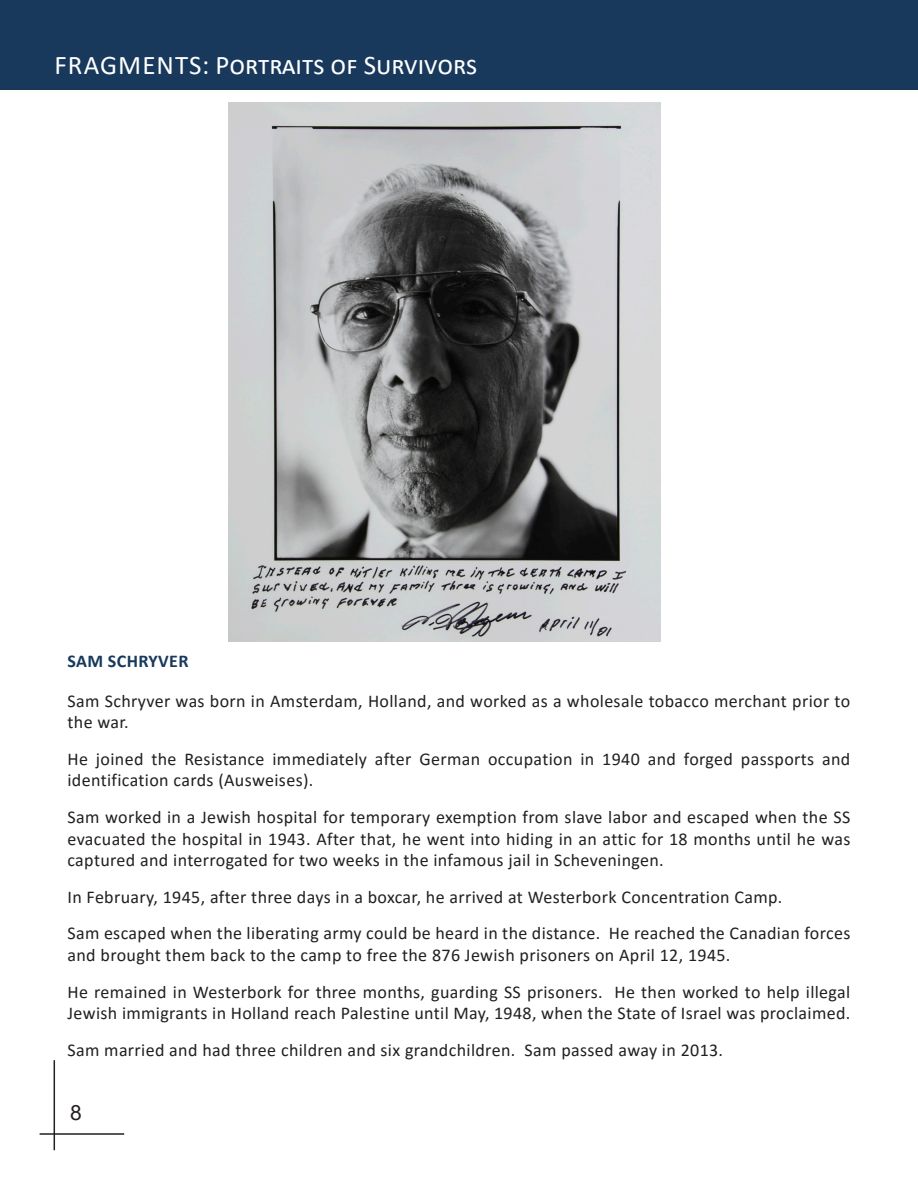
<style>
.page{position:relative;width:918px;height:1188px;background:#fff}
.page>*{position:absolute;margin:0;border:0;box-sizing:border-box;transform-origin:0 0}
.t1{font:27px "Calibri";color:#fff}
.t2{font:21px "Arial";color:#231f20}
.t3{font:18px/21.6px "Calibri";letter-spacing:.02em;color:#231f20}
.t4{font:700 18px "Calibri";letter-spacing:.02em;color:#18395c}
</style>
<div class="page">
<hr style="left:54px;top:1060px;width:1px;height:90px;background:#231f20">
<hr style="left:40px;top:1133px;width:84px;height:2px;background:#231f20">
<img style="left:229px;top:102px;width:432px;height:540px">
<div style="left:0;top:0;width:918px;height:89px;background:#18395c"></div>
<p class="t1" style="left:55px;top:47px;width:424px">FRAGMENTS: Portraits of Survivors</p>
<p class="t4" style="left:68px;top:648px;width:123px">SAM SCHRYVER</p>
<p class="t3" style="left:68px;top:689px;width:784px">Sam Schryver was born in Amsterdam, Holland, and worked as a wholesale tobacco merchant prior to the war.</p>
<p class="t3" style="left:68px;top:747px;width:784px">He joined the Resistance immediately after German occupation in 1940 and forged passports and identification cards (Ausweises).</p>
<p class="t3" style="left:68px;top:806px;width:784px;text-align:justify">Sam worked in a Jewish hospital for temporary exemption from slave labor and escaped when the SS evacuated the hospital in 1943. After that, he went into hiding in an attic for 18 months until he was captured and interrogated for two weeks in the infamous jail in Scheveningen.</p>
<p class="t3" style="left:68px;top:885px;width:716px">In February, 1945, after three days in a boxcar, he arrived at Westerbork Concentration Camp.</p>
<p class="t3" style="left:68px;top:922px;width:784px">Sam escaped when the liberating army could be heard in the distance. He reached the Canadian forces and brought them back to the camp to free the 876 Jewish prisoners on April 12, 1945.</p>
<p class="t3" style="left:68px;top:980px;width:784px">He remained in Westerbork for three months, guarding SS prisoners. He then worked to help illegal<br>Jewish immigrants in Holland reach Palestine until May, 1948, when the State of Israel was proclaimed.</p>
<p class="t3" style="left:68px;top:1038px;width:657px">Sam married and had three children and six grandchildren. Sam passed away in 2013.</p>
<p class="t2" style="left:70px;top:1098px;width:13px">8</p>
</div>
